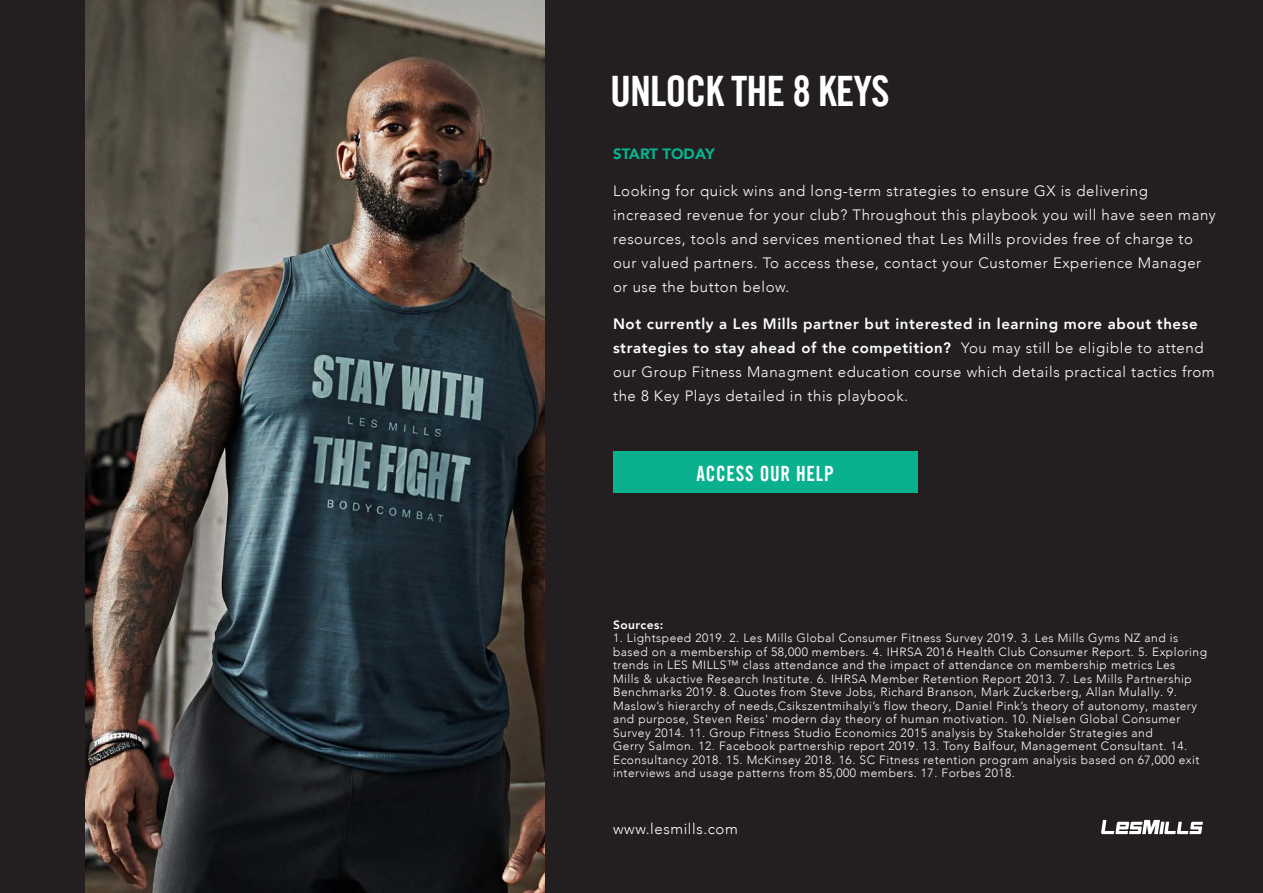
<style>
.page{position:relative;width:1263px;height:893px;background:#231f20}
.page>*{position:absolute;margin:0;border:0;box-sizing:border-box;transform-origin:0 0}
.t1{font:42px "Trade Gothic LT Com Bd Cn 20";letter-spacing:-.025em;color:#fff}
.t2{font:21px "Trade Gothic LT Com Bd Cn 20";letter-spacing:.04em;color:#fff;scale:.92 1}
.t3{font:300 15px/24px "Avenir LT Com";letter-spacing:.04em;color:#fff}
.t4{font:900 15px "Avenir LT Com";color:#09b18f}
.t5{font:300 12px/13.5px "Avenir LT Com";letter-spacing:.04em;color:#fff}
.t6{font:800 12px "Avenir LT Com";letter-spacing:.04em;color:#fff}
.s1{font-weight:800}
</style>
<div class="page">
<svg style="left:1101px;top:820px;width:102px;height:14px"></svg>
<div style="left:613px;top:451px;width:304px;height:42px;background:#09b18f"></div>
<img style="left:85px;top:0;width:459px;height:893px">
<p class="t1" style="left:610px;top:66px;width:281px">UNLOCK THE 8 KEYS</p>
<p class="t4" style="left:613px;top:145px;width:103px">START TODAY</p>
<p class="t3" style="left:613px;top:179px;width:604px">Looking for quick wins and long-term strategies to ensure GX is delivering increased revenue for your club? Throughout this playbook you will have seen many resources, tools and services mentioned that Les Mills provides free of charge to our valued partners. To access these, contact your Customer Experience Manager or use the button below.</p>
<p class="t3" style="left:613px;top:312px;width:603px"><span class="s1">Not currently a Les Mills partner but interested in learning more about these strategies to stay ahead of the competition?</span> You may still be eligible to attend our Group Fitness Managment education course which details practical tactics from the 8 Key Plays detailed in this playbook.</p>
<p class="t2" style="left:696px;top:461px;width:151px">ACCESS OUR HELP</p>
<p class="t6" style="left:613px;top:618px;width:52px">Sources:</p>
<p class="t5" style="left:613px;top:631px;width:595px">1. Lightspeed 2019. 2. Les Mills Global Consumer Fitness Survey 2019. 3. Les Mills Gyms NZ and is based on a membership of 58,000 members. 4. IHRSA 2016 Health Club Consumer Report. 5. Exploring trends in LES MILLS™ class attendance and the impact of attendance on membership metrics Les<br>Mills &amp; ukactive Research Institute. 6. IHRSA Member Retention Report 2013. 7. Les Mills Partnership Benchmarks 2019. 8. Quotes from Steve Jobs, Richard Branson, Mark Zuckerberg, Allan Mulally. 9.<br>Maslow’s hierarchy of needs,Csikszentmihalyi’s flow theory, Daniel Pink’s theory of autonomy, mastery and purpose, Steven Reiss' modern day theory of human motivation. 10. Nielsen Global Consumer Survey 2014. 11. Group Fitness Studio Economics 2015 analysis by Stakeholder Strategies and<br>Gerry Salmon. 12. Facebook partnership report 2019. 13. Tony Balfour, Management Consultant. 14.<br>Econsultancy 2018. 15. McKinsey 2018. 16. SC Fitness retention program analysis based on 67,000 exit interviews and usage patterns from 85,000 members. 17. Forbes 2018.</p>
<p class="t3" style="left:613px;top:817px;width:126px">www.lesmills.com</p>
</div>
